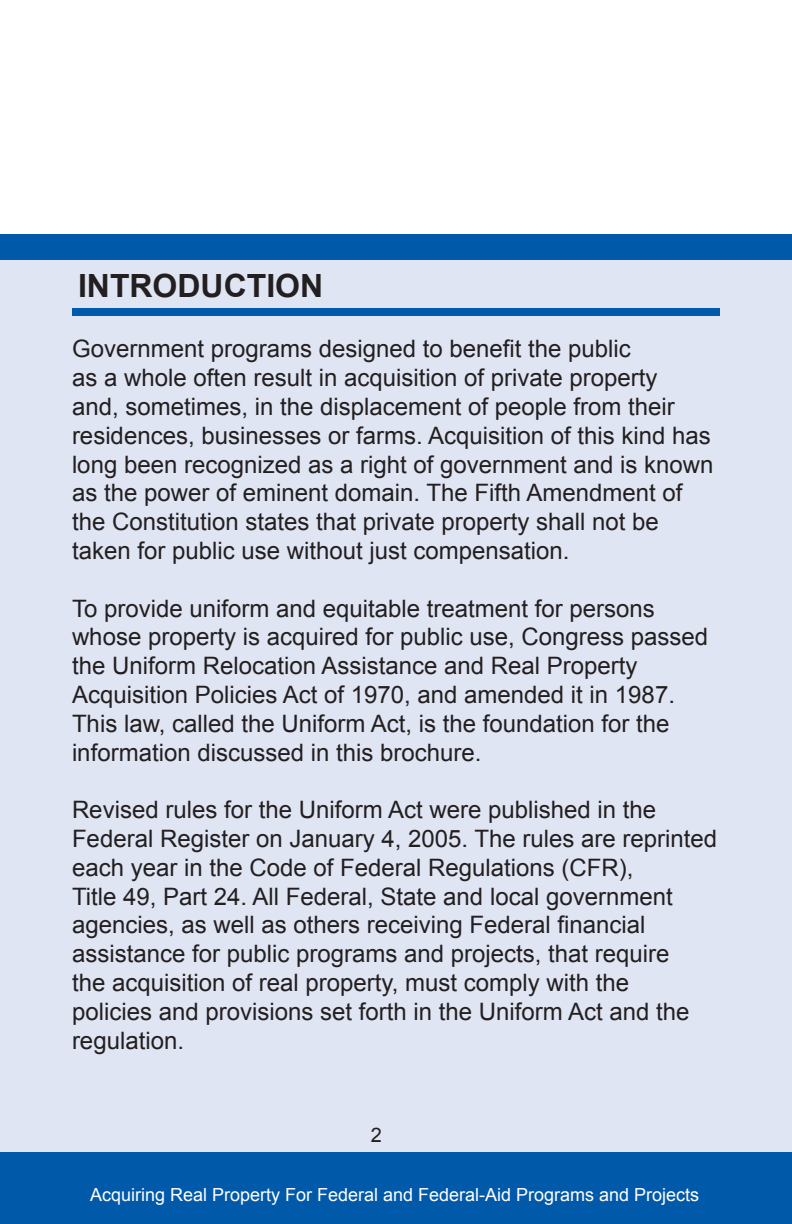
<style>
.page{position:relative;width:792px;height:1224px;background:#fff}
.page>*{position:absolute;margin:0;border:0;box-sizing:border-box;transform-origin:0 0}
.t1{font:700 32px "Arial";color:#231f20}
.t2{font:24px/28.8px "Arial";color:#231f20}
.t3{font:20px "Arial";color:#231f20}
.t4{font:18px "Arial";color:#fff}
</style>
<div class="page">
<div style="left:0;top:260px;width:792px;height:892px;background:#e0e5f3"></div>
<div style="left:0;top:1152px;width:792px;height:72px;background:#0159aa"></div>
<div style="left:0;top:234px;width:792px;height:26px;background:#0159aa"></div>
<hr style="left:791px;top:0;width:1px;height:260px;background:#0159aa">
<div style="left:72px;top:308px;width:648px;height:8px;background:#0159aa"></div>
<h1 class="t1" style="left:78px;top:265px;width:247px">INTRODUCTION</h1>
<p class="t2" style="left:72px;top:335px;width:643px">Government programs designed to benefit the public<br>as a whole often result in acquisition of private property<br>and, sometimes, in the displacement of people from their residences, businesses or farms. Acquisition of this kind has long been recognized as a right of government and is known as the power of eminent domain. The Fifth Amendment of the Constitution states that private property shall not be taken for public use without just compensation.</p>
<p class="t2" style="left:72px;top:594px;width:638px">To provide uniform and equitable treatment for persons whose property is acquired for public use, Congress passed the Uniform Relocation Assistance and Real Property Acquisition Policies Act of 1970, and amended it in 1987.<br>This law, called the Uniform Act, is the foundation for the information discussed in this brochure.</p>
<p class="t2" style="left:72px;top:796px;width:647px">Revised rules for the Uniform Act were published in the Federal Register on January 4, 2005. The rules are reprinted each year in the Code of Federal Regulations (CFR),<br>Title 49, Part 24. All Federal, State and local government agencies, as well as others receiving Federal financial assistance for public programs and projects, that require<br>the acquisition of real property, must comply with the<br>policies and provisions set forth in the Uniform Act and the regulation.</p>
<p class="t3" style="left:371px;top:1122px;width:13px">2</p>
<p class="t4" style="left:90px;top:1183px;width:611px">Acquiring Real Property For Federal and Federal-Aid Programs and Projects</p>
</div>
